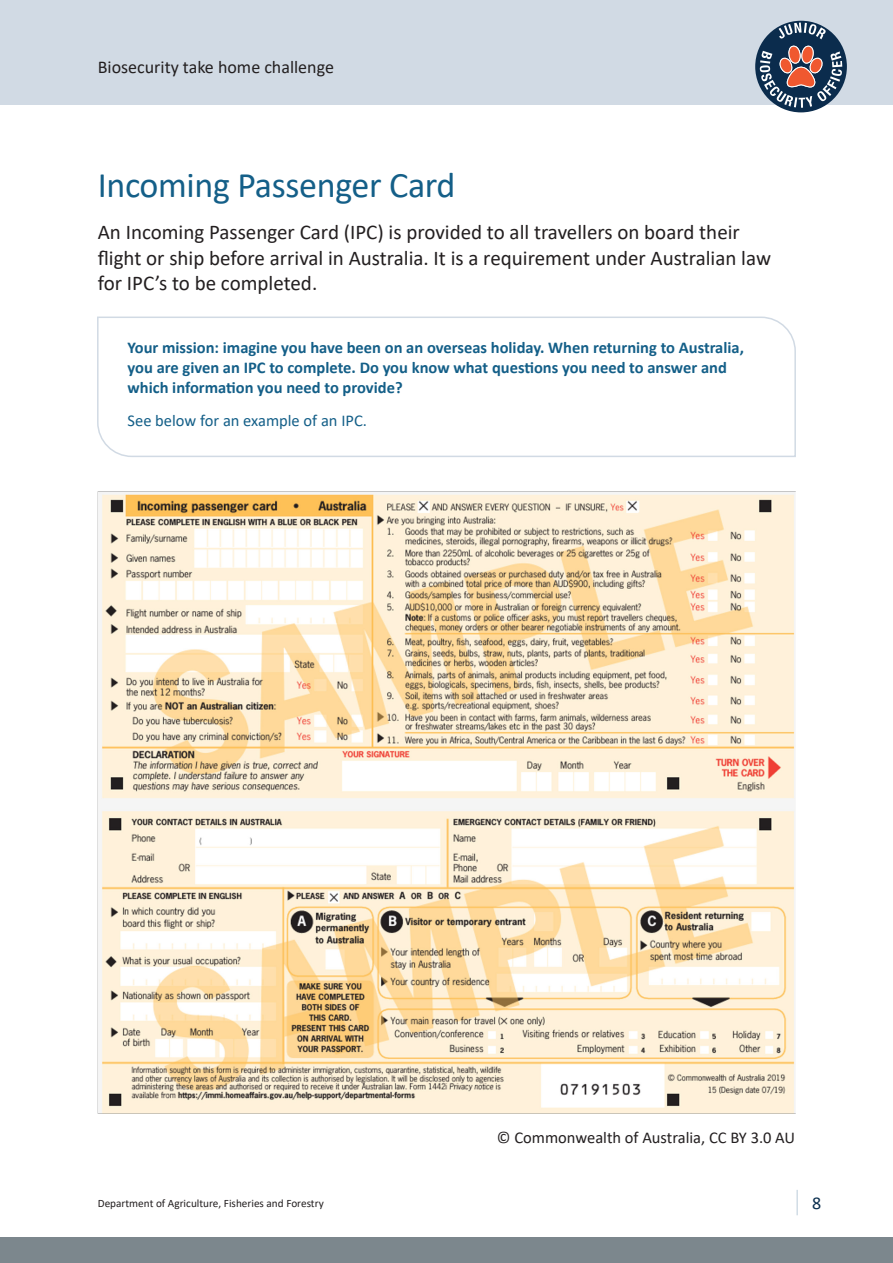
<style>
.page{position:relative;width:893px;height:1263px;background:#fff}
.page>*{position:absolute;margin:0;border:0;box-sizing:border-box;transform-origin:0 0}
.Heading_1{font:36px "Calibri";letter-spacing:-.01em;color:#145f88}
.Body_copy{font:21px/25.2px "Calibri";color:#231f20}
.t1{font:18px "Calibri";color:#231f20}
.t2{font:18px "Calibri";color:#0a2e4e}
.Body_Copy_Indent{font:700 16.5px/20.2px "Calibri";color:#145f88}
.Body_Copy_Indent-2{font:16.5px "Calibri";color:#231f20}
.Body_Copy_Indent-3{font:16.5px "Calibri";color:#145f88}
.t3{font:11.25px "Calibri";color:#231f20}
</style>
<div class="page">
<div style="left:0;top:0;width:893px;height:104px;background:#d1dae4"></div>
<div style="left:755px;top:21px;width:92px;height:91px;background:#0b2c4d;border-radius:50%"></div>
<svg style="left:779px;top:23px;width:47px;height:16px"></svg>
<svg style="left:760px;top:45px;width:82px;height:63px"></svg>
<div style="left:0;top:1237px;width:893px;height:26px;background:#7c878d"></div>
<hr style="left:796px;top:1190px;width:2px;height:25px;background:#d1dde6">
<svg style="left:97px;top:316px;width:699px;height:141px"></svg>
<img style="left:98px;top:491px;width:698px;height:622px">
<p class="t1" style="left:98px;top:55px;width:238px">Biosecurity take home challenge</p>
<p class="Heading_1" style="left:98px;top:160px;width:359px">Incoming Passenger Card</p>
<p class="Body_copy" style="left:98px;top:219px;width:675px">An Incoming Passenger Card (IPC) is provided to all travellers on board their flight or ship before arrival in Australia. It is a requirement under Australian law for IPC’s to be completed.</p>
<p class="Body_Copy_Indent" style="left:128px;top:337px;width:618px">Your mission: imagine you have been on an overseas holiday. When returning to Australia, you are given an IPC to complete. Do you know what questions you need to answer and which information you need to provide?</p>
<p class="Body_Copy_Indent-3" style="left:128px;top:409px;width:241px">See below for an example of an IPC.</p>
<p class="Body_Copy_Indent-2" style="left:497px;top:1126px;width:300px">© Commonwealth of Australia, CC BY 3.0 AU</p>
<p class="t3" style="left:98px;top:1195px;width:227px">Department of Agriculture, Fisheries and Forestry</p>
<p class="t2" style="left:812px;top:1191px;width:11px">8</p>
</div>
